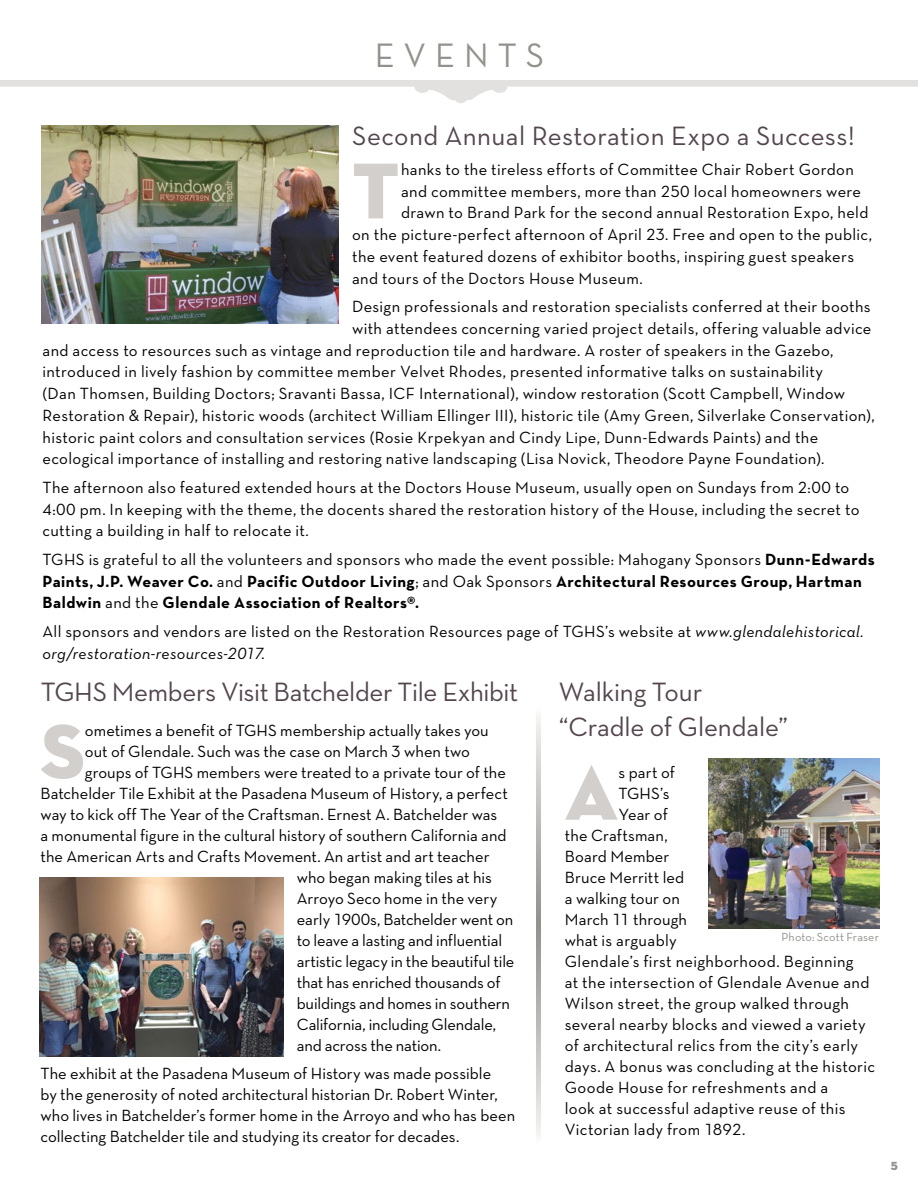
<style>
.page{position:relative;width:918px;height:1188px;background:#fff}
.page>*{position:absolute;margin:0;border:0;box-sizing:border-box;transform-origin:0 0}
.t1{font:80.4px "Neutraface Display Titling";color:#d2cfcd}
.t2{font:78.3px "Neutraface Display Titling";color:#d2cfcd}
.t3{font:34.5px "Neutraface Text";color:#92918c}
.t4{font:27px/34.5px "Neutraface Text";letter-spacing:-.005em;color:#53464f}
.t5{font:27px "Neutraface Text";letter-spacing:.015em;color:#53464f}
.t6{font:16.5px/21.8px "Neutraface Text";letter-spacing:.015em;color:#000}
.t7{font:700 16.5px/21.8px "Neutraface Text";letter-spacing:.03em;color:#000}
.t8{font:16.5px "Neutraface Text";letter-spacing:-.01em;color:#000}
.t9{font:16.5px "Neutraface Text";letter-spacing:-.005em;color:#000}
.t10{font:12px "Neutraface Text";letter-spacing:.005em;color:#92918c}
.t11{font:12px "Neutraface Display Titling";color:#92918c}
.s1{font-weight:400}
.s2{font-style:italic}
</style>
<div class="page">
<svg style="left:0;top:81px;width:918px;height:22px"></svg>
<img style="left:39px;top:877px;width:244px;height:179px">
<img style="left:42px;top:125px;width:297px;height:198px">
<svg style="left:537px;top:716px;width:3px;height:420px"></svg>
<img style="left:708px;top:759px;width:171px;height:170px">
<h3 class="t3" style="left:375px;top:34px;width:58px">E vents</h3>
<h3 class="t5" style="left:352px;top:119px;width:504px">Second Annual Restoration Expo a Success!</h3>
<h1 class="t1" style="left:352px;top:141px;width:49px">T</h1>
<p class="t6" style="left:401px;top:158px;width:454px">hanks to the tireless efforts of Committee Chair Robert Gordon</p>
<p class="t6" style="left:401px;top:180px;width:462px">and committee members, more than 250 local homeowners were</p>
<p class="t6" style="left:401px;top:202px;width:469px">drawn to Brand Park for the second annual Restoration Expo, held</p>
<p class="t6" style="left:352px;top:223px;width:522px">on the picture-perfect afternoon of April 23. Free and open to the public,</p>
<p class="t6" style="left:352px;top:245px;width:503px">the event featured dozens of exhibitor booths, inspiring guest speakers</p>
<p class="t6" style="left:352px;top:267px;width:292px">and tours of the Doctors House Museum.</p>
<p class="t6" style="left:352px;top:295px;width:520px">Design professionals and restoration specialists conferred at their booths</p>
<p class="t6" style="left:352px;top:317px;width:521px">with attendees concerning varied project details, offering valuable advice</p>
<p class="t6" style="left:43px;top:339px;width:792px">and access to resources such as vintage and reproduction tile and hardware. A roster of speakers in the Gazebo,</p>
<p class="t6" style="left:43px;top:361px;width:782px">introduced in lively fashion by committee member Velvet Rhodes, presented informative talks on sustainability</p>
<p class="t6" style="left:43px;top:382px;width:804px">(Dan Thomsen, Building Doctors; Sravanti Bassa, ICF International), window restoration (Scott Campbell, Window</p>
<p class="t6" style="left:43px;top:404px;width:834px">Restoration &amp; Repair), historic woods (architect William Ellinger III), historic tile (Amy Green, Silverlake Conservation),</p>
<p class="t6" style="left:43px;top:426px;width:777px">historic paint colors and consultation services (Rosie Krpekyan and Cindy Lipe, Dunn-Edwards Paints) and the</p>
<p class="t6" style="left:43px;top:448px;width:784px">ecological importance of installing and restoring native landscaping (Lisa Novick, Theodore Payne Foundation).</p>
<p class="t6" style="left:43px;top:476px;width:819px">The afternoon also featured extended hours at the Doctors House Museum, usually open on Sundays from 2:00 to<br>4:00 pm. In keeping with the theme, the docents shared the restoration history of the House, including the secret to cutting a building in half to relocate it.</p>
<p class="t7" style="left:43px;top:548px;width:834px"><span class="s1">TGHS is grateful to all the volunteers and sponsors who made the event possible: Mahogany Sponsors</span> Dunn-Edwards<br>Paints, J.P. Weaver Co. <span class="s1">and</span> Pacific Outdoor Living<span class="s1">; and Oak Sponsors</span> Architectural Resources Group, Hartman<br>Baldwin <span class="s1">and the</span> Glendale Association of Realtors®.</p>
<p class="t6" style="left:43px;top:620px;width:823px">All sponsors and vendors are listed on the Restoration Resources page of TGHS’s website at <span class="s2">www.glendalehistorical. org/restoration-resources-2017.</span></p>
<h3 class="t4" style="left:41px;top:674px;width:479px">TGHS Members Visit Batchelder Tile Exhibit</h3>
<h2 class="t2" style="left:40px;top:702px;width:44px">S</h2>
<p class="t6" style="left:85px;top:719px;width:405px">ometimes a benefit of TGHS membership actually takes you</p>
<p class="t6" style="left:85px;top:740px;width:387px">out of Glendale. Such was the case on March 3 when two</p>
<p class="t6" style="left:85px;top:761px;width:423px">groups of TGHS members were treated to a private tour of the</p>
<p class="t6" style="left:41px;top:782px;width:469px">Batchelder Tile Exhibit at the Pasadena Museum of History, a perfect</p>
<p class="t6" style="left:41px;top:803px;width:458px">way to kick off The Year of the Craftsman. Ernest A. Batchelder was</p>
<p class="t6" style="left:41px;top:824px;width:468px">a monumental figure in the cultural history of southern California and</p>
<p class="t6" style="left:41px;top:845px;width:451px">the American Arts and Crafts Movement. An artist and art teacher</p>
<p class="t6" style="left:297px;top:866px;width:197px">who began making tiles at his</p>
<p class="t6" style="left:297px;top:887px;width:202px">Arroyo Seco home in the very</p>
<p class="t9" style="left:297px;top:909px;width:218px">early 1900s, Batchelder went on</p>
<p class="t8" style="left:297px;top:930px;width:207px">to leave a lasting and influential</p>
<p class="t8" style="left:297px;top:951px;width:219px">artistic legacy in the beautiful tile</p>
<p class="t9" style="left:297px;top:972px;width:206px">that has enriched thousands of</p>
<p class="t9" style="left:297px;top:993px;width:215px">buildings and homes in southern</p>
<p class="t8" style="left:297px;top:1014px;width:201px">California, including Glendale,</p>
<p class="t8" style="left:297px;top:1035px;width:146px">and across the nation.</p>
<p class="t6" style="left:41px;top:1063px;width:476px;line-height:21px">The exhibit at the Pasadena Museum of History was made possible<br>by the generosity of noted architectural historian Dr. Robert Winter, who lives in Batchelder’s former home in the Arroyo and who has been collecting Batchelder tile and studying its creator for decades.</p>
<h3 class="t4" style="left:559px;top:674px;width:231px">Walking Tour “Cradle of Glendale”</h3>
<h2 class="t2" style="left:565px;top:744px;width:55px">A</h2>
<p class="t6" style="left:619px;top:761px;width:58px">s part of</p>
<p class="t6" style="left:619px;top:782px;width:53px">TGHS’s</p>
<p class="t6" style="left:619px;top:803px;width:51px">Year of</p>
<p class="t6" style="left:565px;top:824px;width:104px">the Craftsman,</p>
<p class="t6" style="left:565px;top:845px;width:106px">Board Member</p>
<p class="t6" style="left:565px;top:866px;width:121px">Bruce Merritt led</p>
<p class="t6" style="left:565px;top:887px;width:117px">a walking tour on</p>
<p class="t6" style="left:565px;top:908px;width:124px">March 11 through</p>
<p class="t6" style="left:565px;top:929px;width:114px">what is arguably</p>
<p class="t6" style="left:565px;top:950px;width:290px">Glendale’s first neighborhood. Beginning</p>
<p class="t6" style="left:565px;top:971px;width:306px">at the intersection of Glendale Avenue and</p>
<p class="t6" style="left:565px;top:992px;width:286px">Wilson street, the group walked through</p>
<p class="t6" style="left:565px;top:1013px;width:303px">several nearby blocks and viewed a variety</p>
<p class="t6" style="left:565px;top:1034px;width:295px">of architectural relics from the city’s early</p>
<p class="t6" style="left:565px;top:1055px;width:312px">days. A bonus was concluding at the historic</p>
<p class="t6" style="left:565px;top:1076px;width:265px">Goode House for refreshments and a</p>
<p class="t6" style="left:565px;top:1097px;width:282px">look at successful adaptive reuse of this</p>
<p class="t6" style="left:565px;top:1118px;width:182px">Victorian lady from 1892.</p>
<p class="t10" style="left:782px;top:929px;width:99px">Photo: Scott Fraser</p>
<p class="t11" style="left:891px;top:1158px;width:9px">5</p>
</div>
